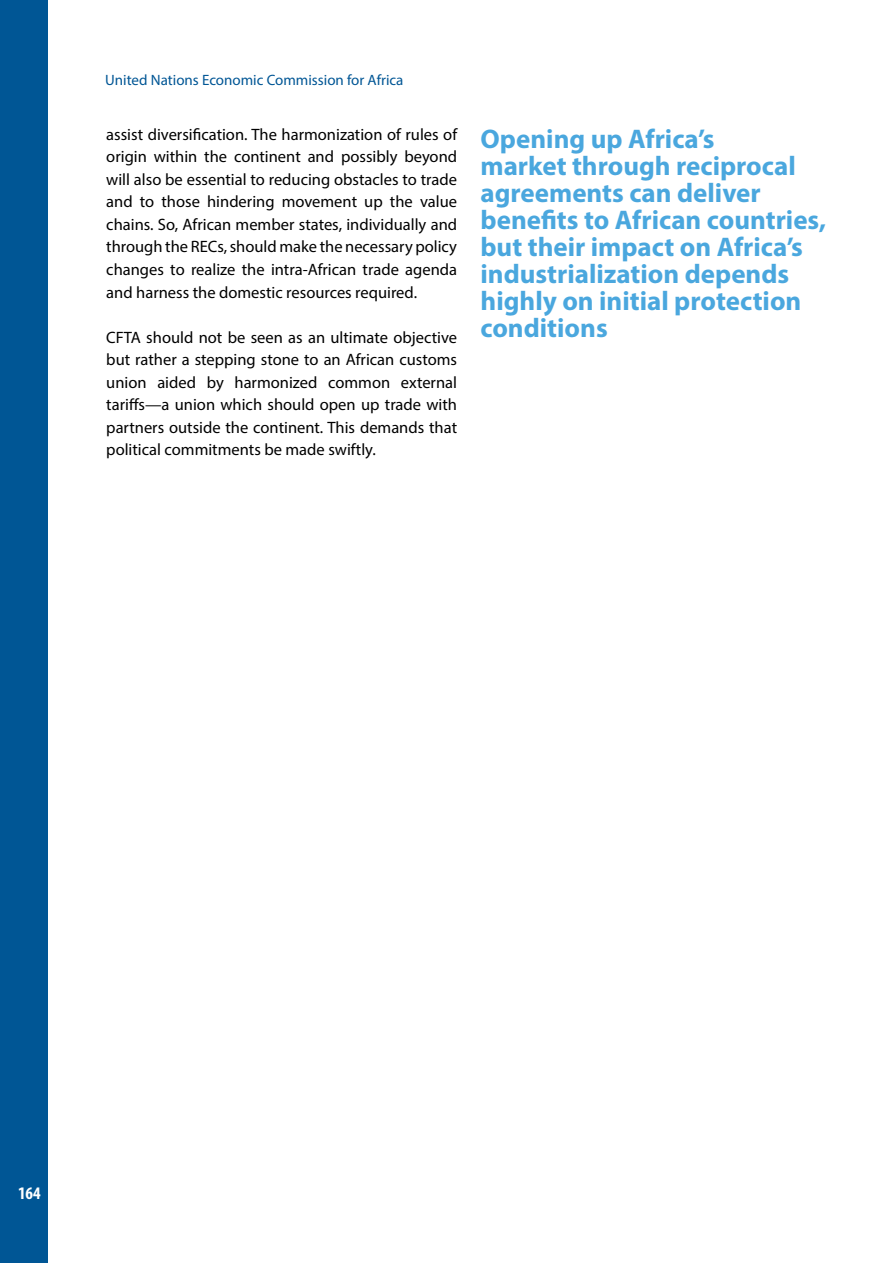
<style>
.page{position:relative;width:893px;height:1263px;background:#fff}
.page>*{position:absolute;margin:0;border:0;box-sizing:border-box;transform-origin:0 0}
.t1{font:700 27px/27px "Myriad Pro";color:#4aa7de}
.t2{font:700 condensed 17.7px "Myriad Pro";color:#fff}
.t3{font:16.5px/22.5px "Myriad Pro";color:#000;text-align:justify}
.t4{font:15px "Myriad Pro";color:#005695}
</style>
<div class="page">
<div style="left:0;top:0;width:48px;height:1263px;background:#005695"></div>
<p class="t4" style="left:105px;top:71px;width:300px">United Nations Economic Commission for Africa</p>
<p class="t3" style="left:106px;top:123px;width:352px">assist diversification. The harmonization of rules of origin within the continent and possibly beyond will also be essential to reducing obstacles to trade and to those hindering movement up the value chains. So, African member states, individually and through the RECs, should make the necessary policy changes to realize the intra-African trade agenda and harness the domestic resources required.</p>
<p class="t3" style="left:106px;top:325px;width:352px">CFTA should not be seen as an ultimate objective but rather a stepping stone to an African customs union aided by harmonized common external tariffs—a union which should open up trade with partners outside the continent. This demands that political commitments be made swiftly.</p>
<h1 class="t1" style="left:480px;top:124px;width:347px">Opening up Africa’s<br>market through reciprocal agreements can deliver benefits to African countries, but their impact on Africa’s industrialization depends highly on initial protection conditions</h1>
<p class="t2" style="left:18px;top:1181px;width:24px">164</p>
</div>
